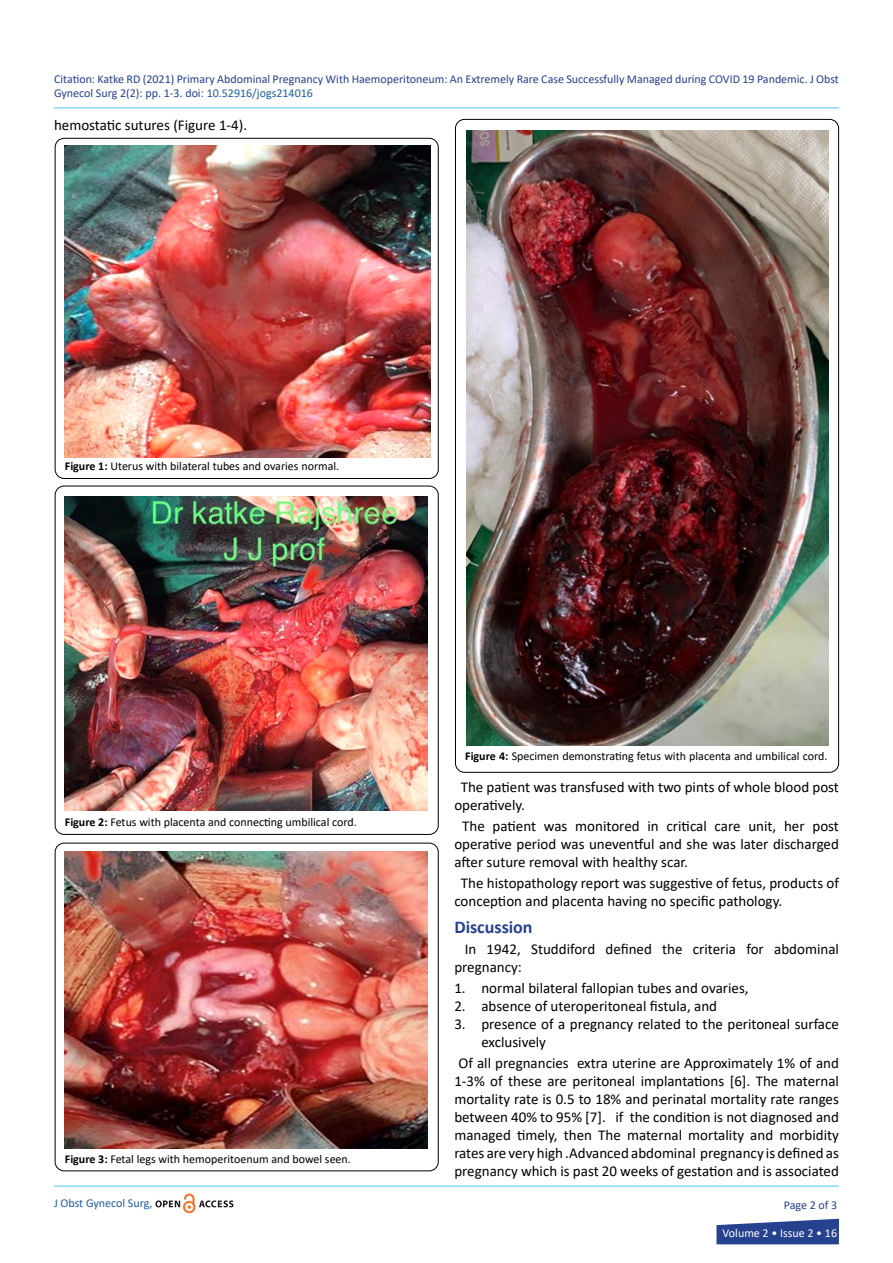
<style>
.page{position:relative;width:893px;height:1263px;background:#fff}
.page>*{position:absolute;margin:0;border:0;box-sizing:border-box;transform-origin:0 0}
.t1{font:700 18px "Calibri";color:#25408f}
.t2{font:15px/18px "Calibri";color:#000}
.t3{font:12px "Calibri";color:#000}
.t4{font:12px/14.4px "Calibri";color:#25408f}
.t5{font:12px "Calibri";color:#215e9e}
.t6{font:12px "Calibri";color:#fff}
.s1{color:#215e9e}
.s2{font-weight:700}
</style>
<div class="page">
<svg style="left:716px;top:1219px;width:123px;height:25px;background:#40589a"></svg>
<hr style="left:54px;top:107px;width:785px;height:1px;background:#00aeef">
<hr style="left:54px;top:1186px;width:785px;height:1px;background:#00aeef">
<img style="left:155px;top:1193px;width:79px;height:20px">
<div style="left:55px;top:138px;width:384px;height:341px;border:1px solid #000;border-radius:9px"></div>
<div style="left:55px;top:486px;width:384px;height:349px;border:1px solid #000;border-radius:9px"></div>
<div style="left:55px;top:843px;width:384px;height:328px;border:1px solid #000;border-radius:9px"></div>
<img style="left:64px;top:146px;width:366px;height:312px">
<img style="left:64px;top:497px;width:363px;height:313px">
<img style="left:64px;top:851px;width:363px;height:297px">
<img style="left:466px;top:131px;width:362px;height:615px">
<p class="t4" style="left:54px;top:71px;width:786px">Citation: Katke RD (2021) Primary Abdominal Pregnancy With Haemoperitoneum: An Extremely Rare Case Successfully Managed during COVID 19 Pandemic. J Obst<br>Gynecol Surg 2(2): pp. 1-3. doi: <span class="s1">10.52916/jogs214016</span></p>
<p class="t2" style="left:54px;top:115px;width:195px">hemostatic sutures (Figure 1-4).</p>
<p class="t3" style="left:65px;top:458px;width:276px"><span class="s2">Figure 1:</span> Uterus with bilateral tubes and ovaries normal.</p>
<p class="t3" style="left:65px;top:813px;width:293px"><span class="s2">Figure 2:</span> Fetus with placenta and connecting umbilical cord.</p>
<p class="t3" style="left:65px;top:1150px;width:288px"><span class="s2">Figure 3:</span> Fetal legs with hemoperitoenum and bowel seen.</p>
<p class="t5" style="left:54px;top:1195px;width:100px">J Obst Gynecol Surg,</p>
<p class="t3" style="left:465px;top:748px;width:364px"><span class="s2">Figure 4:</span> Specimen demonstrating fetus with placenta and umbilical cord.</p>
<p class="t2" style="left:454px;top:777px;width:386px;text-indent:6px">The patient was transfused with two pints of whole blood post operatively.</p>
<p class="t2" style="left:454px;top:816px;width:386px;text-align:justify;text-indent:8px">The patient was monitored in critical care unit, her post operative period was uneventful and she was later discharged after suture removal with healthy scar.</p>
<p class="t2" style="left:454px;top:873px;width:386px;text-indent:7px">The histopathology report was suggestive of fetus, products of conception and placenta having no specific pathology.</p>
<p class="t1" style="left:454px;top:914px;width:80px">Discussion</p>
<p class="t2" style="left:454px;top:939px;width:386px;text-indent:10px">In 1942, Studdiford defined the criteria for abdominal pregnancy:</p>
<p class="t2" style="left:454px;top:978px;width:296px">1. normal bilateral fallopian tubes and ovaries,</p>
<p class="t2" style="left:454px;top:996px;width:264px">2. absence of uteroperitoneal fistula, and</p>
<p class="t2" style="left:481px;top:1014px;width:359px;text-indent:-27px">3. presence of a pregnancy related to the peritoneal surface exclusively</p>
<p class="t2" style="left:454px;top:1053px;width:386px;text-align:justify">Of all pregnancies extra uterine are Approximately 1% of and 1-3% of these are peritoneal implantations [6]. The maternal mortality rate is 0.5 to 18% and perinatal mortality rate ranges between 40% to 95% [7]. if the condition is not diagnosed and managed timely, then The maternal mortality and morbidity rates are very high .Advanced abdominal pregnancy is defined as pregnancy which is past 20 weeks of gestation and is associated</p>
<p class="t4" style="left:784px;top:1197px;width:55px">Page 2 of 3</p>
<p class="t6" style="left:723px;top:1225px;width:116px">Volume 2 • Issue 2 • 16</p>
</div>
